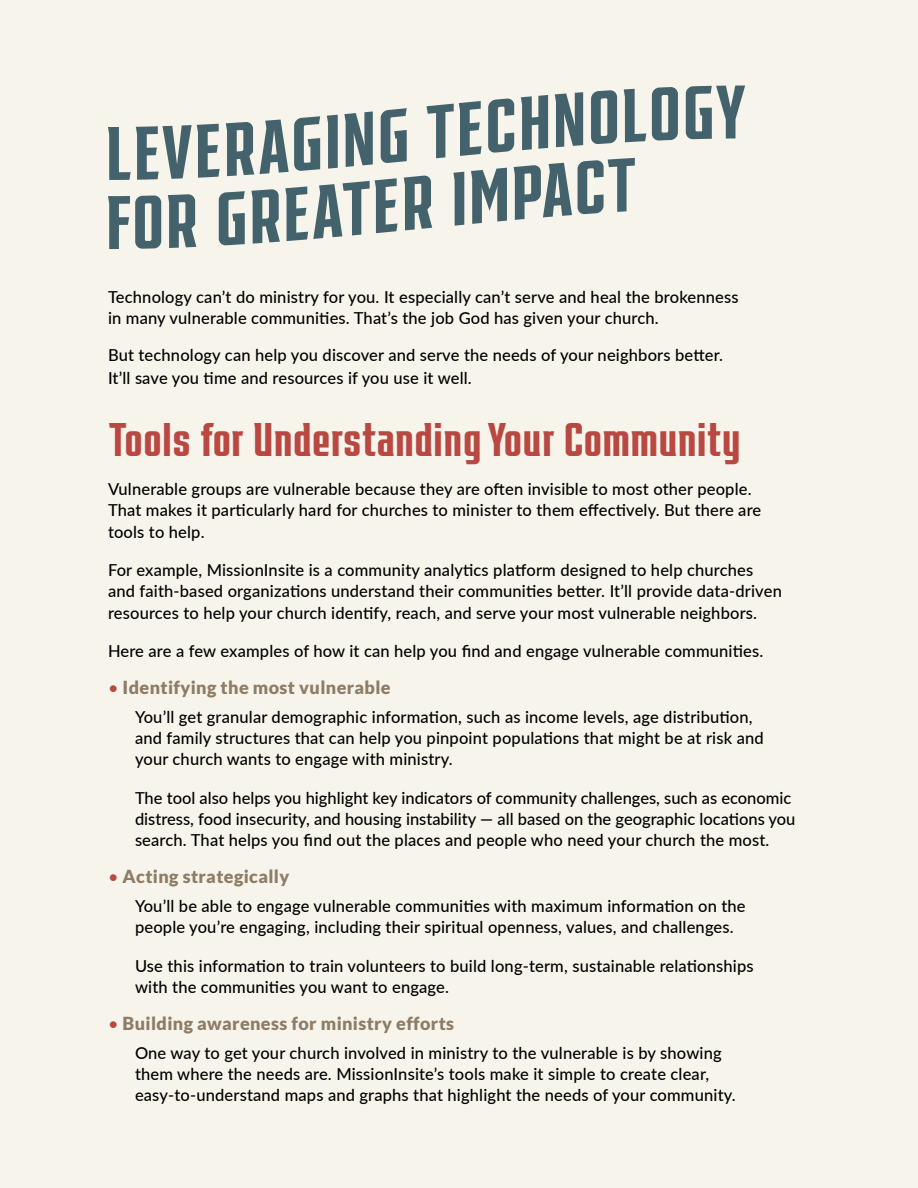
<style>
.page{position:relative;width:918px;height:1188px;background:#f7f5eb}
.page>*{position:absolute;margin:0;border:0;box-sizing:border-box;transform-origin:0 0}
.t1{font:700 condensed 49.5px "Redzone";color:#b94842}
.t2{font:900 18px "Lato";letter-spacing:.02em;color:#8e7c66}
.t3{font:500 16.5px/21px "Lato";letter-spacing:.01em;color:#000}
.s1{font-weight:400;color:#b94842}
</style>
<div class="page">
<svg style="left:652px;top:87px;width:26px;height:54px"></svg>
<svg style="left:686px;top:86px;width:59px;height:53px"></svg>
<svg style="left:108px;top:89px;width:538px;height:160px"></svg>
<p class="t3" style="left:108px;top:286px;width:632px">Technology can’t do ministry for you. It especially can’t serve and heal the brokenness in many vulnerable communities. That’s the job God has given your church.</p>
<p class="t3" style="left:108px;top:343px;width:617px;line-height:22.5px">But technology can help you discover and serve the needs of your neighbors better.<br>It’ll save you time and resources if you use it well.</p>
<h1 class="t1" style="left:108px;top:414px;width:634px">Tools for Understanding Your Community</h1>
<p class="t3" style="left:108px;top:478px;width:655px">Vulnerable groups are vulnerable because they are often invisible to most other people.<br>That makes it particularly hard for churches to minister to them effectively. But there are</p>
<p class="t3" style="left:108px;top:521px;width:98px">tools to help.</p>
<p class="t3" style="left:108px;top:559px;width:675px">For example, MissionInsite is a community analytics platform designed to help churches and faith-based organizations understand their communities better. It’ll provide data-driven</p>
<p class="t3" style="left:108px;top:602px;width:651px">resources to help your church identify, reach, and serve your most vulnerable neighbors.</p>
<p class="t3" style="left:108px;top:640px;width:657px">Here are a few examples of how it can help you find and engage vulnerable communities.</p>
<p class="t2" style="left:108px;top:677px;width:284px"><span class="s1">•</span> Identifying the most vulnerable</p>
<p class="t3" style="left:135px;top:706px;width:630px">You’ll get granular demographic information, such as income levels, age distribution, and family structures that can help you pinpoint populations that might be at risk and your church wants to engage with ministry.</p>
<p class="t3" style="left:135px;top:787px;width:662px">The tool also helps you highlight key indicators of community challenges, such as economic distress, food insecurity, and housing instability — all based on the geographic locations you search. That helps you find out the places and people who need your church the most.</p>
<p class="t2" style="left:108px;top:866px;width:183px"><span class="s1">•</span> Acting strategically</p>
<p class="t3" style="left:135px;top:895px;width:612px">You’ll be able to engage vulnerable communities with maximum information on the people you’re engaging, including their spiritual openness, values, and challenges.</p>
<p class="t3" style="left:135px;top:955px;width:620px">Use this information to train volunteers to build long-term, sustainable relationships with the communities you want to engage.</p>
<p class="t2" style="left:108px;top:1013px;width:348px"><span class="s1">•</span> Building awareness for ministry efforts</p>
<p class="t3" style="left:135px;top:1042px;width:602px">One way to get your church involved in ministry to the vulnerable is by showing them where the needs are. MissionInsite’s tools make it simple to create clear, easy-to-understand maps and graphs that highlight the needs of your community.</p>
</div>
